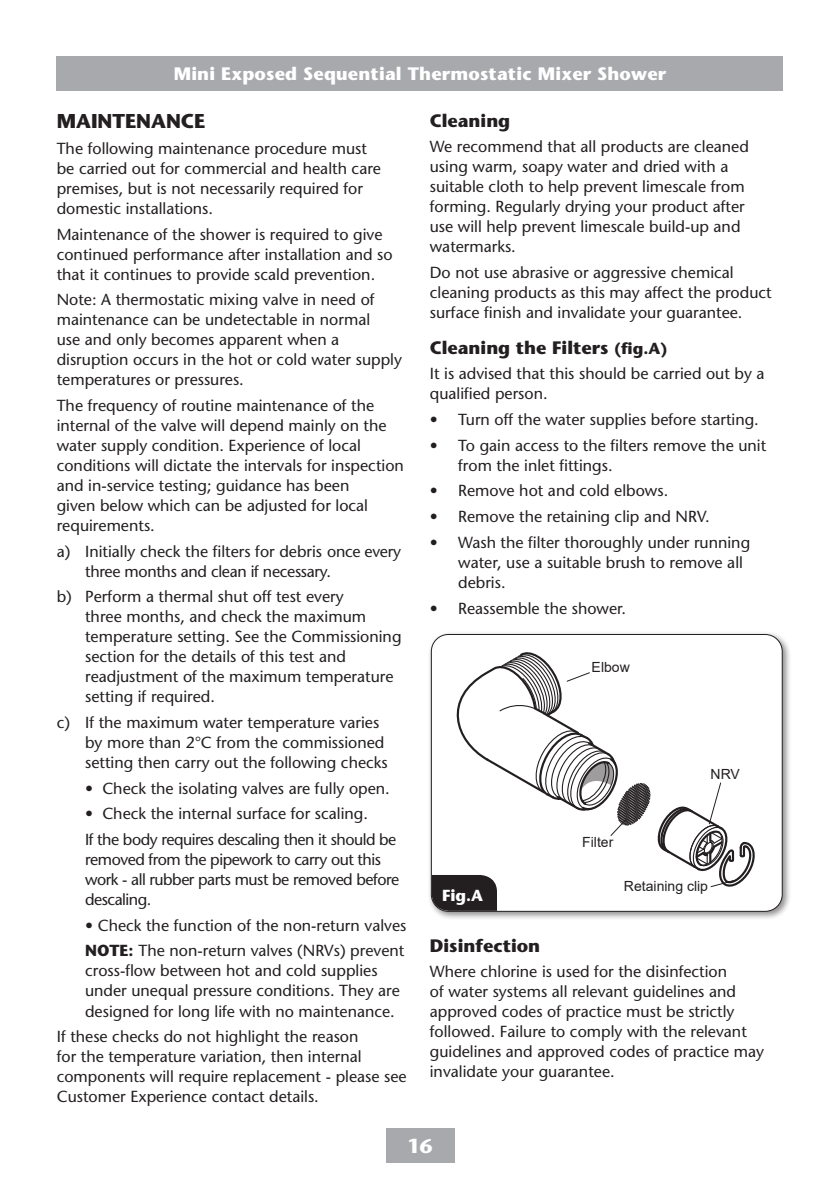
<style>
.page{position:relative;width:840px;height:1191px;background:#fff}
.page>*{position:absolute;margin:0;border:0;box-sizing:border-box;transform-origin:0 0}
._01_Heading_10pt_Bold{font:700 20px "Stone Sans Std";color:#231f20}
.t1{font:700 20px "Stone Sans Std";color:#fff}
._02_Sub_Head_9pt_BOLD{font:700 18px "Stone Sans Std";color:#231f20}
.t2{font:700 18px "Stone Sans Std";letter-spacing:.01em;color:#fff}
._03_Body_text_8pt_ITC{font:500 16px/20px "Stone Sans Std";color:#231f20}
._04_Hanging_indent_8pt{font:500 16px/20px "Stone Sans Std";color:#231f20}
._02_Sub_Head_9pt_BOLD-2{font:500 16px/20px "Stone Sans Std";color:#231f20}
._04_Hanging_indent_8pt-2{font:500 16px/20px "Stone Sans Std";letter-spacing:-.03em;color:#231f20}
._04_Hanging_indent_8pt-3{font:500 16px/20px "Stone Sans Std";letter-spacing:-.02em;color:#231f20}
.t3{font:700 16px "Stone Sans Std";color:#fff}
.t4{font:14px "Arial";color:#231f20}
.s1{font-weight:700}
.s2{font-size:16px}
</style>
<div class="page">
<div style="left:57px;top:57px;width:725px;height:34px;background:#a8a9ad"></div>
<div style="left:386px;top:1128px;width:68px;height:34px;background:#a8a9ad"></div>
<div style="left:427px;top:630px;width:364px;height:290px;background:#231f20;opacity:.5"></div>
<div style="left:431px;top:634px;width:350px;height:277px;background:#fff;border-radius:17px"></div>
<svg style="left:431px;top:649px;width:327px;height:262px"></svg>
<p class="t2" style="left:174px;top:63px;width:494px">Mini Exposed Sequential Thermostatic Mixer Shower</p>
<p class="_01_Heading_10pt_Bold" style="left:57px;top:109px;width:150px">MAINTENANCE</p>
<p class="_03_Body_text_8pt_ITC" style="left:57px;top:138px;width:325px">The following maintenance procedure must be carried out for commercial and health care premises, but is not necessarily required for domestic installations.</p>
<p class="_03_Body_text_8pt_ITC" style="left:57px;top:224px;width:337px">Maintenance of the shower is required to give continued performance after installation and so that it continues to provide scald prevention.</p>
<p class="_03_Body_text_8pt_ITC" style="left:57px;top:290px;width:346px">Note: A thermostatic mixing valve in need of maintenance can be undetectable in normal<br>use and only becomes apparent when a disruption occurs in the hot or cold water supply temperatures or pressures.</p>
<p class="_03_Body_text_8pt_ITC" style="left:57px;top:395px;width:348px">The frequency of routine maintenance of the internal of the valve will depend mainly on the water supply condition. Experience of local conditions will dictate the intervals for inspection and in-service testing; guidance has been<br>given below which can be adjusted for local requirements.</p>
<p class="_04_Hanging_indent_8pt-3" style="left:85px;top:541px;width:317px;text-indent:-28px">a) Initially check the filters for debris once every three months and clean if necessary.</p>
<p class="_04_Hanging_indent_8pt" style="left:85px;top:587px;width:318px;text-indent:-28px">b) Perform a thermal shut off test every<br>three months, and check the maximum temperature setting. See the Commissioning section for the details of this test and readjustment of the maximum temperature setting if required.</p>
<p class="_04_Hanging_indent_8pt" style="left:85px;top:712px;width:304px;text-indent:-28px">c) If the maximum water temperature varies by more than 2°C from the commissioned setting then carry out the following checks</p>
<p class="_04_Hanging_indent_8pt" style="left:85px;top:778px;width:306px">• Check the isolating valves are fully open.</p>
<p class="_04_Hanging_indent_8pt" style="left:85px;top:804px;width:284px">• Check the internal surface for scaling.</p>
<p class="_04_Hanging_indent_8pt-2" style="left:85px;top:829px;width:315px">If the body requires descaling then it should be removed from the pipework to carry out this work - all rubber parts must be removed before descaling.</p>
<p class="_04_Hanging_indent_8pt" style="left:85px;top:915px;width:322px">• Check the function of the non-return valves</p>
<p class="_04_Hanging_indent_8pt" style="left:85px;top:941px;width:320px"><span class="s1">NOTE:</span> The non-return valves (NRVs) prevent cross-flow between hot and cold supplies under unequal pressure conditions. They are designed for long life with no maintenance.</p>
<p class="_02_Sub_Head_9pt_BOLD-2" style="left:57px;top:1026px;width:351px">If these checks do not highlight the reason<br>for the temperature variation, then internal components will require replacement - please see Customer Experience contact details.</p>
<p class="_02_Sub_Head_9pt_BOLD" style="left:429px;top:110px;width:82px">Cleaning</p>
<p class="_03_Body_text_8pt_ITC" style="left:429px;top:137px;width:320px">We recommend that all products are cleaned using warm, soapy water and dried with a suitable cloth to help prevent limescale from forming. Regularly drying your product after use will help prevent limescale build-up and watermarks.</p>
<p class="_03_Body_text_8pt_ITC" style="left:429px;top:262px;width:343px">Do not use abrasive or aggressive chemical cleaning products as this may affect the product surface finish and invalidate your guarantee.</p>
<p class="_02_Sub_Head_9pt_BOLD" style="left:429px;top:337px;width:239px">Cleaning the Filters <span class="s2">(fig.A)</span></p>
<p class="_03_Body_text_8pt_ITC" style="left:429px;top:364px;width:336px">It is advised that this should be carried out by a qualified person.</p>
<p class="_04_Hanging_indent_8pt" style="left:429px;top:409px;width:330px">• Turn off the water supplies before starting.</p>
<p class="_04_Hanging_indent_8pt" style="left:458px;top:435px;width:309px;text-indent:-28px">• To gain access to the filters remove the unit from the inlet fittings.</p>
<p class="_04_Hanging_indent_8pt" style="left:429px;top:481px;width:240px">• Remove hot and cold elbows.</p>
<p class="_04_Hanging_indent_8pt" style="left:429px;top:506px;width:281px">• Remove the retaining clip and NRV.</p>
<p class="_04_Hanging_indent_8pt" style="left:458px;top:532px;width:293px;text-indent:-28px">• Wash the filter thoroughly under running water, use a suitable brush to remove all debris.</p>
<p class="_04_Hanging_indent_8pt" style="left:429px;top:598px;width:198px">• Reassemble the shower.</p>
<p class="t3" style="left:442px;top:886px;width:42px">Fig.A</p>
<p class="t4" style="left:591px;top:657px;width:40px">Elbow</p>
<p class="t4" style="left:582px;top:833px;width:33px">Filter</p>
<p class="t4" style="left:710px;top:764px;width:31px">NRV</p>
<p class="t4" style="left:623px;top:876px;width:86px">Retaining clip</p>
<p class="_02_Sub_Head_9pt_BOLD" style="left:429px;top:934px;width:112px">Disinfection</p>
<p class="_03_Body_text_8pt_ITC" style="left:429px;top:961px;width:335px">Where chlorine is used for the disinfection<br>of water systems all relevant guidelines and approved codes of practice must be strictly followed. Failure to comply with the relevant guidelines and approved codes of practice may invalidate your guarantee.</p>
<p class="t1" style="left:407px;top:1134px;width:27px">16</p>
</div>
